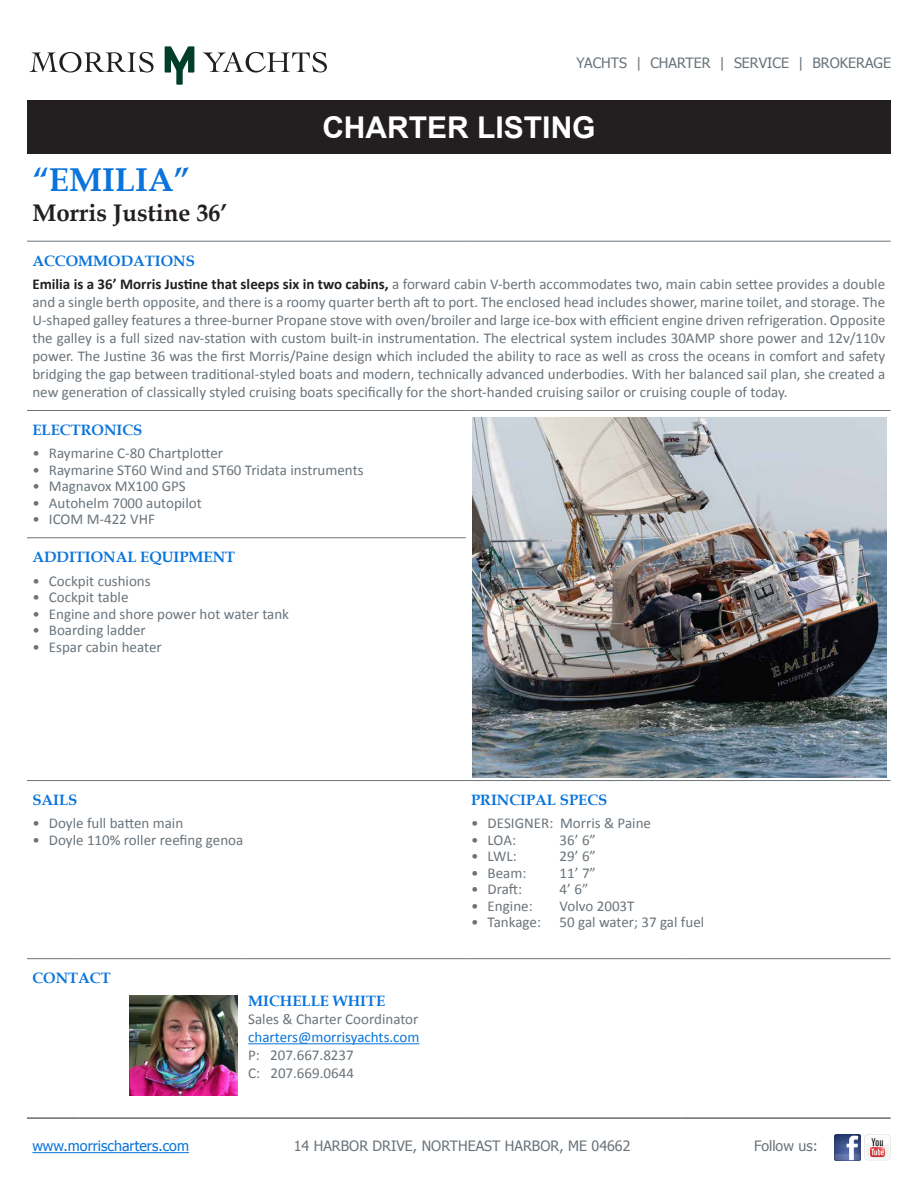
<style>
.page{position:relative;width:918px;height:1188px;background:#fff}
.page>*{position:absolute;margin:0;border:0;box-sizing:border-box;transform-origin:0 0}
.t1{font:700 33px "Book Antiqua";color:#0a74db}
.t2{font:700 30px "Arial";color:#fff}
.t3{font:700 24px "Book Antiqua";color:#231f20}
.t4{font:15px/18px "Calibri";color:#6a747b;text-align:justify}
.t5{font:700 15px "Book Antiqua";color:#0a74db}
.t6{font:15px "Calibri";color:#0a74db}
.t7{font:14.25px "Tahoma";color:#6a747b}
.t8{font:14.25px "Tahoma";color:#0a74db}
.s1{font-weight:700;color:#231f20}
</style>
<div class="page">
<div style="left:27px;top:100px;width:864px;height:54px;background:#231f20"></div>
<svg style="left:29px;top:52px;width:125px;height:21px"></svg>
<svg style="left:203px;top:52px;width:124px;height:21px"></svg>
<svg style="left:165px;top:46px;width:29px;height:39px"></svg>
<hr style="left:27px;top:958px;width:52px;height:1px;background:#6a747b">
<hr style="left:79px;top:958px;width:164px;height:1px;background:#6a747b">
<hr style="left:243px;top:958px;width:223px;height:1px;background:#6a747b">
<hr style="left:466px;top:958px;width:215px;height:1px;background:#6a747b">
<hr style="left:681px;top:958px;width:210px;height:1px;background:#6a747b">
<hr style="left:27px;top:1118px;width:52px;height:1px;background:#231f20">
<hr style="left:79px;top:1118px;width:164px;height:1px;background:#231f20">
<hr style="left:243px;top:1118px;width:223px;height:1px;background:#231f20">
<hr style="left:466px;top:1118px;width:215px;height:1px;background:#231f20">
<hr style="left:681px;top:1118px;width:210px;height:1px;background:#231f20">
<img style="left:129px;top:995px;width:108px;height:100px">
<hr style="left:248px;top:1043px;width:171px;height:1px;background:#0a74db">
<hr style="left:32px;top:1152px;width:157px;height:1px;background:#0a74db">
<img style="left:835px;top:1134px;width:26px;height:26px">
<img style="left:865px;top:1134px;width:26px;height:27px">
<hr style="left:27px;top:241px;width:439px;height:1px;background:#6a747b">
<hr style="left:466px;top:241px;width:425px;height:1px;background:#6a747b">
<hr style="left:27px;top:537px;width:439px;height:1px;background:#6a747b">
<hr style="left:27px;top:780px;width:439px;height:1px;background:#6a747b">
<hr style="left:466px;top:780px;width:425px;height:1px;background:#6a747b">
<hr style="left:27px;top:410px;width:439px;height:1px;background:#6a747b">
<hr style="left:466px;top:410px;width:425px;height:1px;background:#6a747b">
<img style="left:472px;top:417px;width:414px;height:361px">
<p class="t7" style="left:577px;top:54px;width:316px">YACHTS | CHARTER | SERVICE | BROKERAGE</p>
<p class="t2" style="left:322px;top:108px;width:275px">CHARTER LISTING</p>
<p class="t1" style="left:32px;top:161px;width:159px">“EMILIA”</p>
<p class="t3" style="left:32px;top:199px;width:196px">Morris Justine 36’</p>
<p class="t5" style="left:32px;top:252px;width:164px">ACCOMMODATIONS</p>
<p class="t4" style="left:32px;top:275px;width:854px"><span class="s1">Emilia is a 36’ Morris Justine that sleeps six in two cabins,</span> a forward cabin V-berth accommodates two, main cabin settee provides a double and a single berth opposite, and there is a roomy quarter berth aft to port. The enclosed head includes shower, marine toilet, and storage. The U-shaped galley features a three-burner Propane stove with oven/broiler and large ice-box with efficient engine driven refrigeration. Opposite the galley is a full sized nav-station with custom built-in instrumentation. The electrical system includes 30AMP shore power and 12v/110v power. The Justine 36 was the first Morris/Paine design which included the ability to race as well as cross the oceans in comfort and safety bridging the gap between traditional-styled boats and modern, technically advanced underbodies. With her balanced sail plan, she created a new generation of classically styled cruising boats specifically for the short-handed cruising sailor or cruising couple of today.</p>
<p class="t5" style="left:32px;top:421px;width:111px">ELECTRONICS</p>
<p class="t4" style="left:32px;top:444px;width:192px">• Raymarine C-80 Chartplotter</p>
<p class="t4" style="left:32px;top:461px;width:333px">• Raymarine ST60 Wind and ST60 Tridata instruments</p>
<p class="t4" style="left:32px;top:477px;width:155px">• Magnavox MX100 GPS</p>
<p class="t4" style="left:32px;top:494px;width:171px">• Autohelm 7000 autopilot</p>
<p class="t4" style="left:32px;top:510px;width:124px">• ICOM M-422 VHF</p>
<p class="t5" style="left:32px;top:548px;width:204px">ADDITIONAL EQUIPMENT</p>
<p class="t4" style="left:32px;top:572px;width:120px">• Cockpit cushions</p>
<p class="t4" style="left:32px;top:588px;width:98px">• Cockpit table</p>
<p class="t4" style="left:32px;top:605px;width:258px">• Engine and shore power hot water tank</p>
<p class="t4" style="left:32px;top:621px;width:115px">• Boarding ladder</p>
<p class="t4" style="left:32px;top:638px;width:131px">• Espar cabin heater</p>
<p class="t5" style="left:32px;top:791px;width:46px">SAILS</p>
<p class="t5" style="left:471px;top:791px;width:138px">PRINCIPAL SPECS</p>
<p class="t4" style="left:32px;top:814px;width:152px">• Doyle full batten main</p>
<p class="t4" style="left:32px;top:831px;width:212px">• Doyle 110% roller reefing genoa</p>
<p class="t4" style="left:471px;top:814px;width:181px">• DESIGNER: Morris &amp; Paine</p>
<p class="t4" style="left:471px;top:831px;width:46px">• LOA:</p>
<p class="t4" style="left:560px;top:831px;width:38px">36’ 6”</p>
<p class="t4" style="left:471px;top:847px;width:47px">• LWL:</p>
<p class="t4" style="left:560px;top:847px;width:38px">29’ 6”</p>
<p class="t4" style="left:471px;top:864px;width:57px">• Beam:</p>
<p class="t4" style="left:560px;top:864px;width:38px">11’ 7”</p>
<p class="t4" style="left:471px;top:880px;width:53px">• Draft:</p>
<p class="t4" style="left:560px;top:880px;width:30px">4’ 6”</p>
<p class="t4" style="left:471px;top:897px;width:63px">• Engine:</p>
<p class="t4" style="left:560px;top:897px;width:76px">Volvo 2003T</p>
<p class="t4" style="left:471px;top:913px;width:235px">• Tankage: 50 gal water; 37 gal fuel</p>
<p class="t5" style="left:32px;top:969px;width:80px">CONTACT</p>
<p class="t5" style="left:248px;top:992px;width:139px">MICHELLE WHITE</p>
<p class="t4" style="left:248px;top:1010px;width:172px">Sales &amp; Charter Coordinator</p>
<p class="t6" style="left:248px;top:1028px;width:173px">charters@morrisyachts.com</p>
<p class="t4" style="left:248px;top:1046px;width:107px">P: 207.667.8237</p>
<p class="t4" style="left:248px;top:1064px;width:107px">C: 207.669.0644</p>
<p class="t8" style="left:32px;top:1137px;width:158px">www.morrischarters.com</p>
<p class="t7" style="left:294px;top:1137px;width:338px">14 HARBOR DRIVE, NORTHEAST HARBOR, ME 04662</p>
<p class="t7" style="left:754px;top:1137px;width:65px">Follow us:</p>
</div>
